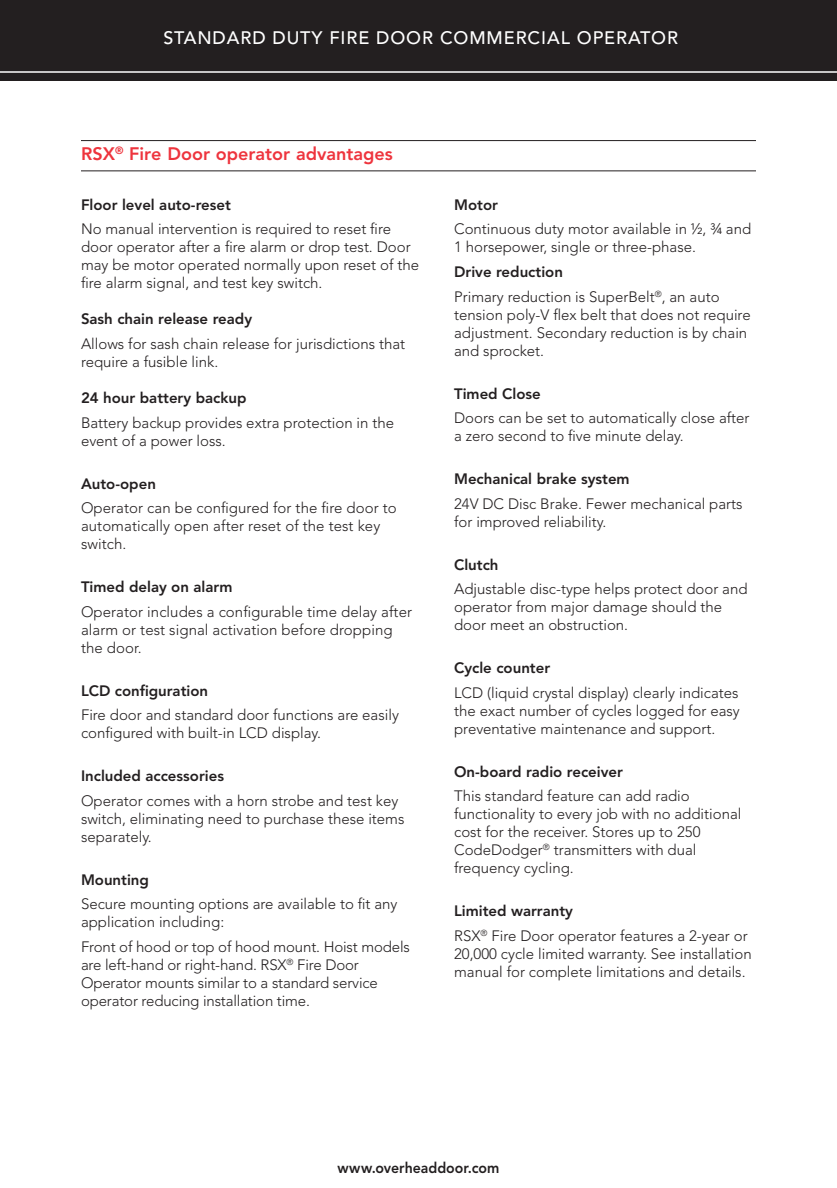
<style>
.page{position:relative;width:837px;height:1188px;background:#fff}
.page>*{position:absolute;margin:0;border:0;box-sizing:border-box;transform-origin:0 0}
.t1{font:500 18px "Avenir LT Std";letter-spacing:.05em;color:#fff}
.Subhead-Drawings{font:800 18px "Avenir LT Std";color:#ee343d}
.Body_01{font:300 15px/18px "Avenir LT Std";color:#231f20}
.Body_01-2{font:800 15px "Avenir LT Std";color:#231f20}
.Header_02{font:800 15px "Avenir LT Std";color:#231f20;scale:.94 1}
</style>
<div class="page">
<div style="left:0;top:0;width:837px;height:81px;background:#231f20"></div>
<hr style="left:0;top:71px;width:837px;height:2px;background:#fff">
<hr style="left:81px;top:140px;width:675px;height:1px;background:#231f20">
<hr style="left:81px;top:171px;width:675px;height:1px;background:#231f20">
<p class="t1" style="left:163px;top:27px;width:516px">STANDARD DUTY FIRE DOOR COMMERCIAL OPERATOR</p>
<p class="Subhead-Drawings" style="left:81px;top:143px;width:313px">RSX<sup>®</sup> Fire Door operator advantages</p>
<p class="Body_01-2" style="left:81px;top:196px;width:151px">Floor level auto-reset</p>
<p class="Body_01" style="left:81px;top:220px;width:340px">No manual intervention is required to reset fire door operator after a fire alarm or drop test. Door may be motor operated normally upon reset of the fire alarm signal, and test key switch.</p>
<p class="Body_01-2" style="left:81px;top:310px;width:173px">Sash chain release ready</p>
<p class="Body_01" style="left:81px;top:335px;width:326px">Allows for sash chain release for jurisdictions that require a fusible link.</p>
<p class="Body_01-2" style="left:81px;top:389px;width:167px">24 hour battery backup</p>
<p class="Body_01" style="left:81px;top:414px;width:315px">Battery backup provides extra protection in the event of a power loss.</p>
<p class="Body_01-2" style="left:81px;top:475px;width:76px">Auto-open</p>
<p class="Body_01" style="left:81px;top:499px;width:317px">Operator can be configured for the fire door to automatically open after reset of the test key switch.</p>
<p class="Body_01-2" style="left:81px;top:578px;width:153px">Timed delay on alarm</p>
<p class="Body_01" style="left:81px;top:603px;width:333px">Operator includes a configurable time delay after alarm or test signal activation before dropping the door.</p>
<p class="Body_01-2" style="left:81px;top:682px;width:129px">LCD configuration</p>
<p class="Body_01" style="left:81px;top:706px;width:319px">Fire door and standard door functions are easily configured with built-in LCD display.</p>
<p class="Body_01-2" style="left:81px;top:767px;width:145px">Included accessories</p>
<p class="Body_01" style="left:81px;top:792px;width:325px">Operator comes with a horn strobe and test key switch, eliminating need to purchase these items separately.</p>
<p class="Body_01-2" style="left:81px;top:871px;width:70px">Mounting</p>
<p class="Body_01" style="left:81px;top:895px;width:318px">Secure mounting options are available to fit any application including:</p>
<p class="Body_01" style="left:81px;top:938px;width:330px">Front of hood or top of hood mount. Hoist models are left-hand or right-hand. RSX<sup>®</sup> Fire Door Operator mounts similar to a standard service operator reducing installation time.</p>
<p class="Body_01-2" style="left:454px;top:196px;width:45px">Motor</p>
<p class="Body_01" style="left:454px;top:220px;width:299px">Continuous duty motor available in ½, ¾ and<br>1 horsepower, single or three-phase.</p>
<p class="Body_01-2" style="left:454px;top:263px;width:110px">Drive reduction</p>
<p class="Body_01" style="left:454px;top:288px;width:298px">Primary reduction is SuperBelt<sup>®</sup>, an auto tension poly-V flex belt that does not require adjustment. Secondary reduction is by chain and sprocket.</p>
<p class="Body_01-2" style="left:454px;top:385px;width:88px">Timed Close</p>
<p class="Body_01" style="left:454px;top:409px;width:297px">Doors can be set to automatically close after a zero second to five minute delay.</p>
<p class="Body_01-2" style="left:454px;top:470px;width:177px">Mechanical brake system</p>
<p class="Body_01" style="left:454px;top:495px;width:290px">24V DC Disc Brake. Fewer mechanical parts for improved reliability.</p>
<p class="Body_01-2" style="left:454px;top:556px;width:46px">Clutch</p>
<p class="Body_01" style="left:454px;top:580px;width:295px">Adjustable disc-type helps protect door and operator from major damage should the door meet an obstruction.</p>
<p class="Body_01-2" style="left:454px;top:659px;width:98px">Cycle counter</p>
<p class="Body_01" style="left:454px;top:684px;width:287px;text-align:justify">LCD (liquid crystal display) clearly indicates the exact number of cycles logged for easy preventative maintenance and support.</p>
<p class="Body_01-2" style="left:454px;top:763px;width:170px">On-board radio receiver</p>
<p class="Body_01" style="left:454px;top:787px;width:289px">This standard feature can add radio functionality to every job with no additional cost for the receiver. Stores up to 250<br>CodeDodger<sup>®</sup> transmitters with dual frequency cycling.</p>
<p class="Body_01-2" style="left:454px;top:902px;width:120px">Limited warranty</p>
<p class="Body_01" style="left:454px;top:927px;width:299px">RSX<sup>®</sup> Fire Door operator features a 2-year or<br>20,000 cycle limited warranty. See installation manual for complete limitations and details.</p>
<p class="Header_02" style="left:338px;top:1159px;width:174px">www.overheaddoor.com</p>
</div>
